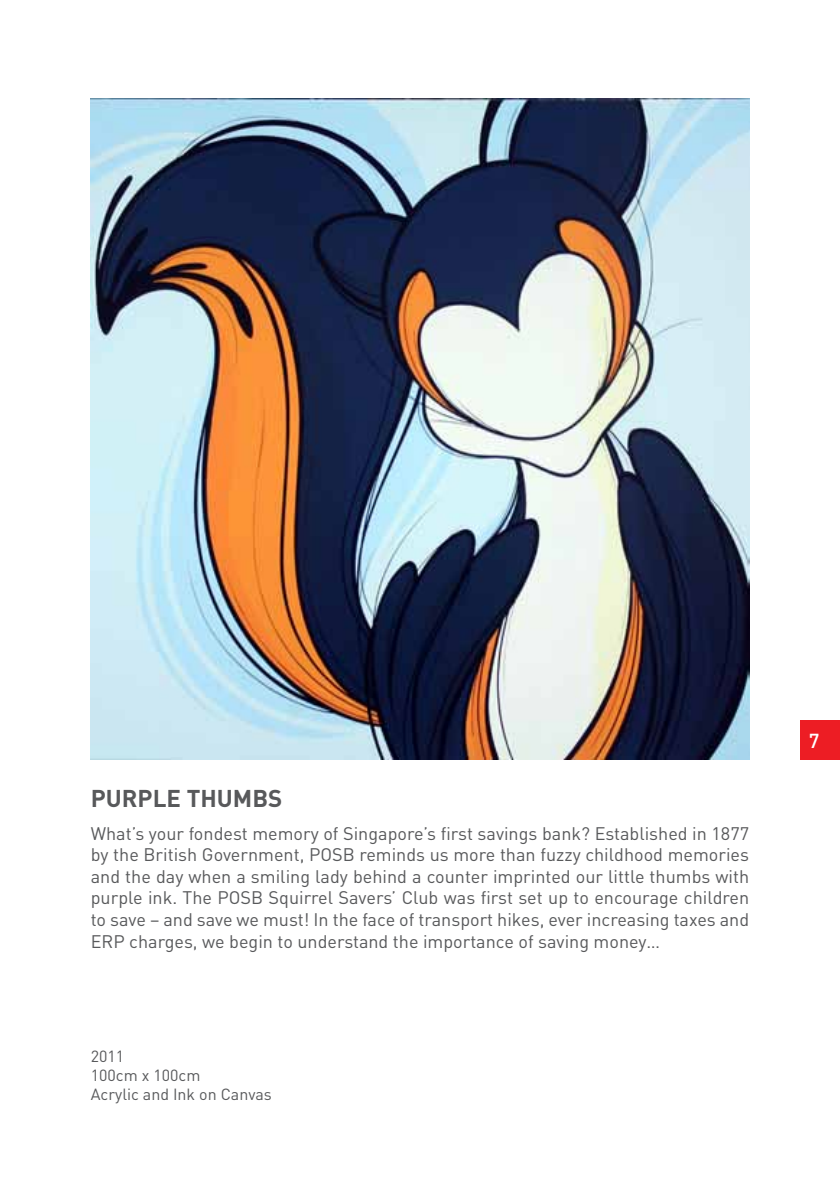
<style>
.page{position:relative;width:840px;height:1191px;background:#fff}
.page>*{position:absolute;margin:0;border:0;box-sizing:border-box;transform-origin:0 0}
.t1{font:700 24px "DINOT";color:#58595b}
.t2{font:500 20px "DINOT";color:#fff}
.t3{font:18px/21.6px "DINOT";color:#58595b;text-align:justify}
.t4{font:16px/19.2px "DINOT";color:#58595b}
</style>
<div class="page">
<div style="left:799px;top:720px;width:40px;height:40px;background:#ed1d24"></div>
<img style="left:91px;top:99px;width:657px;height:661px">
<h1 class="t1" style="left:91px;top:781px;width:193px">PURPLE THUMBS</h1>
<p class="t3" style="left:91px;top:821px;width:659px">What’s your fondest memory of Singapore’s first savings bank? Established in 1877 by the British Government, POSB reminds us more than fuzzy childhood memories and the day when a smiling lady behind a counter imprinted our little thumbs with purple ink. The POSB Squirrel Savers’ Club was first set up to encourage children to save – and save we must! In the face of transport hikes, ever increasing taxes and ERP charges, we begin to understand the importance of saving money…</p>
<p class="t4" style="left:91px;top:1045px;width:182px">2011<br>100cm x 100cm<br>Acrylic and Ink on Canvas</p>
<p class="t2" style="left:808px;top:727px;width:12px">7</p>
</div>
